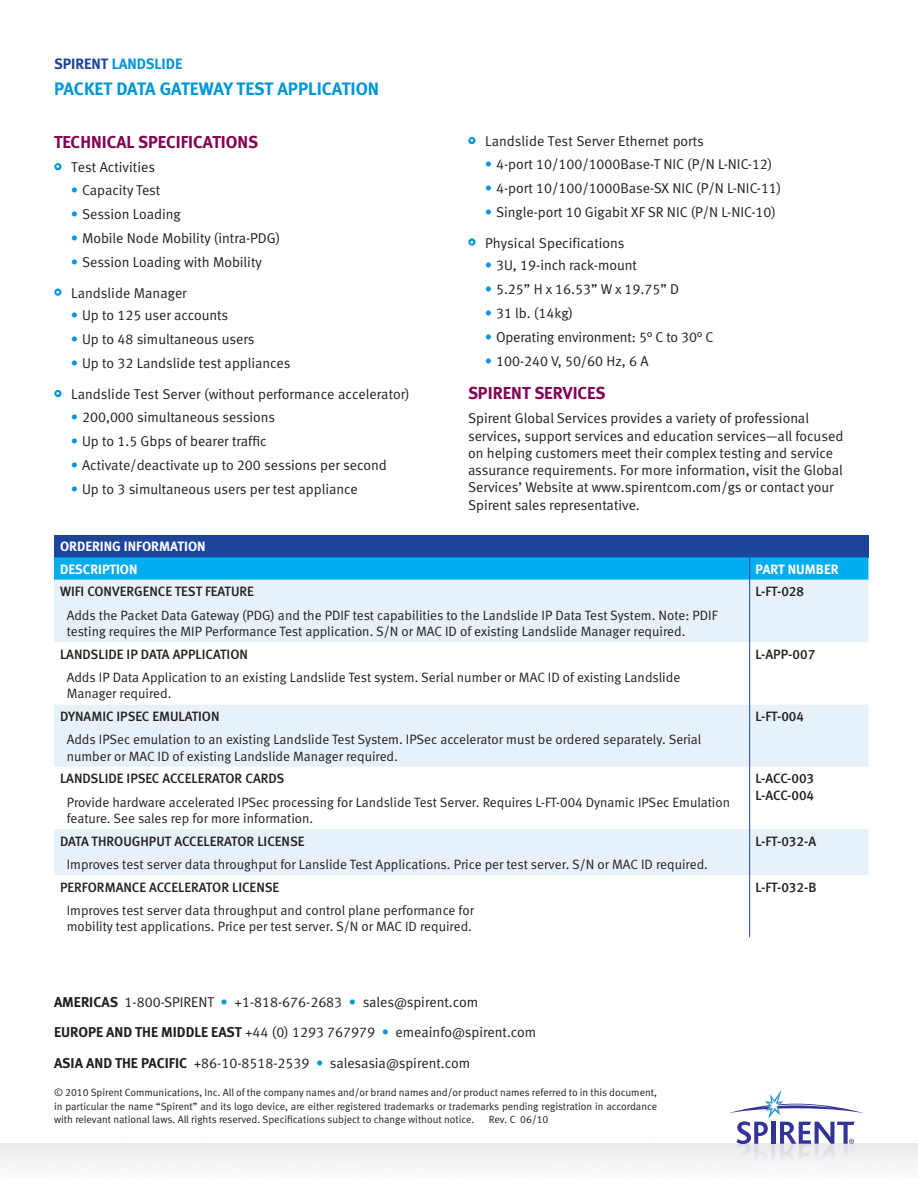
<style>
.page{position:relative;width:918px;height:1188px;background:#fff}
.page>*{position:absolute;margin:0;border:0;box-sizing:border-box;transform-origin:0 0}
.inside_left_PRODUCT{font:18px "Meta Bold LF";color:#0196d7}
.SUBHEAD{font:17.25px "Meta Bold LF";color:#820053}
.inside_left_PRODUCT-2{font:15px "Meta Bold LF";color:#0196d7}
.Bullet_Sub{font:14.25px "Meta Normal LF";color:#231f20}
.Body_Text{font:14.25px/17.2px "Meta Normal LF";color:#231f20}
.Donut_Bullet_2{font:14.25px "Meta Normal LF";color:#231f20}
.Table_Body_Text{font:13.5px/16.5px "Meta Normal LF";color:#231f20}
.Table_category{font:13.5px/16.5px "Meta Medium LF";color:#231f20}
.table_head{font:13.5px "Meta Bold LF";color:#fff}
.Disclaimer_Legal{font:10.5px/13.5px "Meta Normal LF";color:#231f20;text-align:justify}
.s1{color:#1d449b}
.s2{font-family:"Meta Black LF";color:#0196d7}
.s3{font-family:"Meta Bold LF"}
.s4{color:#0196d7}
</style>
<div class="page">
<svg style="left:729px;top:1089px;width:134px;height:40px"></svg>
<img style="left:704px;top:1129px;width:184px;height:48px">
<div style="left:54px;top:163px;width:8px;height:7px;border:4px solid #0196d7;border-radius:50%"></div>
<div style="left:54px;top:289px;width:8px;height:7px;border:4px solid #0196d7;border-radius:50%"></div>
<div style="left:54px;top:390px;width:8px;height:7px;border:4px solid #0196d7;border-radius:50%"></div>
<div style="left:468px;top:137px;width:8px;height:7px;border:4px solid #0196d7;border-radius:50%"></div>
<div style="left:468px;top:238px;width:8px;height:8px;border:4px solid #0196d7;border-radius:50%"></div>
<div style="left:54px;top:535px;width:814px;height:22px;background:#1d449b"></div>
<div style="left:54px;top:580px;width:814px;height:295px;background:#e6f1f9"></div>
<svg style="left:54px;top:642px;width:814px;height:187px"></svg>
<svg style="left:54px;top:557px;width:814px;height:23px;background:#04aded"></svg>
<hr style="left:749px;top:580px;width:1px;height:62px;background:#1d449b">
<hr style="left:749px;top:642px;width:1px;height:62px;background:#1d449b">
<hr style="left:749px;top:704px;width:1px;height:63px;background:#1d449b">
<hr style="left:749px;top:767px;width:1px;height:62px;background:#1d449b">
<hr style="left:749px;top:829px;width:1px;height:46px;background:#1d449b">
<hr style="left:749px;top:875px;width:1px;height:62px;background:#1d449b">
<p class="inside_left_PRODUCT-2" style="left:54px;top:55px;width:130px"><span class="s1">SPIRENT</span> LANDSLIDE</p>
<p class="inside_left_PRODUCT" style="left:54px;top:78px;width:327px">PACKET DATA GATEWAY TEST APPLICATION</p>
<p class="SUBHEAD" style="left:54px;top:132px;width:206px">TECHNICAL SPECIFICATIONS</p>
<p class="Donut_Bullet_2" style="left:56px;top:159px;width:100px"><sup>•</sup> Test Activities</p>
<p class="Bullet_Sub" style="left:71px;top:182px;width:91px"><span class="s2">•</span> Capacity Test</p>
<p class="Bullet_Sub" style="left:71px;top:206px;width:111px"><span class="s2">•</span> Session Loading</p>
<p class="Bullet_Sub" style="left:71px;top:230px;width:210px"><span class="s2">•</span> Mobile Node Mobility (intra-PDG)</p>
<p class="Bullet_Sub" style="left:71px;top:254px;width:192px"><span class="s2">•</span> Session Loading with Mobility</p>
<p class="Donut_Bullet_2" style="left:56px;top:285px;width:132px"><sup>•</sup> Landslide Manager</p>
<p class="Bullet_Sub" style="left:71px;top:307px;width:159px"><span class="s2">•</span> Up to 125 user accounts</p>
<p class="Bullet_Sub" style="left:71px;top:331px;width:185px"><span class="s2">•</span> Up to 48 simultaneous users</p>
<p class="Bullet_Sub" style="left:71px;top:355px;width:221px"><span class="s2">•</span> Up to 32 Landslide test appliances</p>
<p class="Donut_Bullet_2" style="left:56px;top:386px;width:355px"><sup>•</sup> Landslide Test Server (without performance accelerator)</p>
<p class="Bullet_Sub" style="left:71px;top:409px;width:205px"><span class="s2">•</span> 200,000 simultaneous sessions</p>
<p class="Bullet_Sub" style="left:71px;top:433px;width:197px"><span class="s2">•</span> Up to 1.5 Gbps of bearer traffic</p>
<p class="Bullet_Sub" style="left:71px;top:457px;width:317px"><span class="s2">•</span> Activate/deactivate up to 200 sessions per second</p>
<p class="Bullet_Sub" style="left:71px;top:481px;width:288px"><span class="s2">•</span> Up to 3 simultaneous users per test appliance</p>
<p class="Donut_Bullet_2" style="left:470px;top:133px;width:235px"><sup>•</sup> Landslide Test Server Ethernet ports</p>
<p class="Bullet_Sub" style="left:485px;top:156px;width:289px"><span class="s2">•</span> 4-port 10/100/1000Base-T NIC (P/N L-NIC-12)</p>
<p class="Bullet_Sub" style="left:485px;top:180px;width:298px"><span class="s2">•</span> 4-port 10/100/1000Base-SX NIC (P/N L-NIC-11)</p>
<p class="Bullet_Sub" style="left:485px;top:204px;width:292px"><span class="s2">•</span> Single-port 10 Gigabit XF SR NIC (P/N L-NIC-10)</p>
<p class="Donut_Bullet_2" style="left:470px;top:235px;width:156px"><sup>•</sup> Physical Specifications</p>
<p class="Bullet_Sub" style="left:485px;top:257px;width:153px"><span class="s2">•</span> 3U, 19-inch rack-mount</p>
<p class="Bullet_Sub" style="left:485px;top:281px;width:195px"><span class="s2">•</span> 5.25” H x 16.53” W x 19.75” D</p>
<p class="Bullet_Sub" style="left:485px;top:305px;width:89px"><span class="s2">•</span> 31 lb. (14kg)</p>
<p class="Bullet_Sub" style="left:485px;top:329px;width:230px"><span class="s2">•</span> Operating environment: 5° C to 30° C</p>
<p class="Bullet_Sub" style="left:485px;top:353px;width:165px"><span class="s2">•</span> 100-240 V, 50/60 Hz, 6 A</p>
<p class="SUBHEAD" style="left:468px;top:383px;width:139px">SPIRENT SERVICES</p>
<p class="Body_Text" style="left:468px;top:410px;width:377px">Spirent Global Services provides a variety of professional services, support services and education services—all focused on helping customers meet their complex testing and service assurance requirements. For more information, visit the Global Services’ Website at www.spirentcom.com/gs or contact your Spirent sales representative.</p>
<p class="table_head" style="left:60px;top:539px;width:147px">ORDERING INFORMATION</p>
<p class="table_head" style="left:60px;top:561px;width:79px">DESCRIPTION</p>
<p class="table_head" style="left:756px;top:561px;width:84px">PART NUMBER</p>
<p class="Table_category" style="left:60px;top:583px;width:196px">WIFI CONVERGENCE TEST FEATURE</p>
<p class="Table_Body_Text" style="left:67px;top:607px;width:652px">Adds the Packet Data Gateway (PDG) and the PDIF test capabilities to the Landslide IP Data Test System. Note: PDIF testing requires the MIP Performance Test application. S/N or MAC ID of existing Landslide Manager required.</p>
<p class="Table_category" style="left:756px;top:583px;width:50px">L-FT-028</p>
<p class="Table_category" style="left:60px;top:646px;width:190px">LANDSLIDE IP DATA APPLICATION</p>
<p class="Table_Body_Text" style="left:67px;top:669px;width:615px">Adds IP Data Application to an existing Landslide Test system. Serial number or MAC ID of existing Landslide<br>Manager required.</p>
<p class="Table_category" style="left:60px;top:708px;width:161px">DYNAMIC IPSEC EMULATION</p>
<p class="Table_Body_Text" style="left:67px;top:731px;width:636px">Adds IPSec emulation to an existing Landslide Test System. IPSec accelerator must be ordered separately. Serial number or MAC ID of existing Landslide Manager required.</p>
<p class="Table_category" style="left:60px;top:770px;width:226px">LANDSLIDE IPSEC ACCELERATOR CARDS</p>
<p class="Table_Body_Text" style="left:67px;top:794px;width:665px">Provide hardware accelerated IPSec processing for Landslide Test Server. Requires L-FT-004 Dynamic IPSec Emulation feature. See sales rep for more information.</p>
<p class="Table_category" style="left:60px;top:833px;width:246px">DATA THROUGHPUT ACCELERATOR LICENSE</p>
<p class="Table_Body_Text" style="left:67px;top:856px;width:643px">Improves test server data throughput for Lanslide Test Applications. Price per test server. S/N or MAC ID required.</p>
<p class="Table_category" style="left:60px;top:879px;width:221px">PERFORMANCE ACCELERATOR LICENSE</p>
<p class="Table_Body_Text" style="left:67px;top:902px;width:409px">Improves test server data throughput and control plane performance for mobility test applications. Price per test server. S/N or MAC ID required.</p>
<p class="Body_Text" style="left:54px;top:993px;width:426px"><span class="s3">AMERICAS</span> 1-800-SPIRENT <span class="s4">•</span> +1-818-676-2683 <span class="s4">•</span> sales@spirent.com</p>
<p class="Body_Text" style="left:54px;top:1023px;width:484px"><span class="s3">EUROPE AND THE MIDDLE EAST</span> +44 (0) 1293 767979 <span class="s4">•</span> emeainfo@spirent.com</p>
<p class="Body_Text" style="left:54px;top:1054px;width:418px"><span class="s3">ASIA AND THE PACIFIC</span> +86-10-8518-2539 <span class="s4">•</span> salesasia@spirent.com</p>
<p class="Disclaimer_Legal" style="left:54px;top:1086px;width:605px">© 2010 Spirent Communications, Inc. All of the company names and/or brand names and/or product names referred to in this document, in particular the name “Spirent” and its logo device, are either registered trademarks or trademarks pending registration in accordance with relevant national laws. All rights reserved. Specifications subject to change without notice.</p>
<p class="Disclaimer_Legal" style="left:489px;top:1113px;width:61px">Rev. C 06/10</p>
<p class="Table_category" style="left:756px;top:646px;width:61px">L-APP-007</p>
<p class="Table_category" style="left:756px;top:708px;width:50px">L-FT-004</p>
<p class="Table_category" style="left:756px;top:770px;width:60px">L-ACC-003<br>L-ACC-004</p>
<p class="Table_category" style="left:756px;top:833px;width:62px">L-FT-032-A</p>
<p class="Table_category" style="left:756px;top:879px;width:62px">L-FT-032-B</p>
</div>
